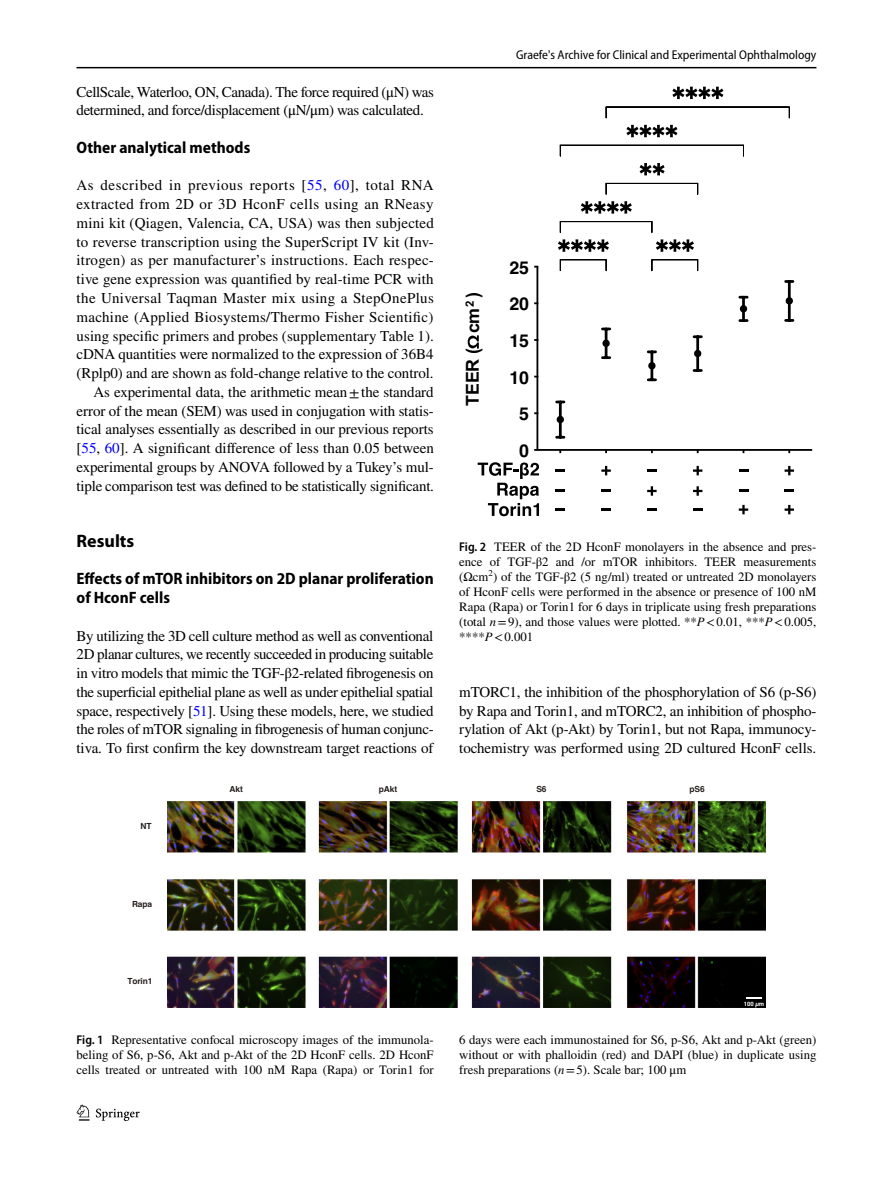
<style>
.page{position:relative;width:893px;height:1187px;background:#fff}
.page>*{position:absolute;margin:0;border:0;box-sizing:border-box;transform-origin:0 0}
.t1{font:700 18px "Myriad Pro";color:#000}
.t2{font:17.85px "Helvetica Bold 2";color:#000}
.t3{font:700 17.85px "Arial";letter-spacing:-.015em;color:#000}
.t4{font:700 semi-condensed 16.5px/18.8px "Myriad Pro";color:#000}
.t5{font:15px/18.8px "STIX";letter-spacing:-.005em;color:#000;text-align:justify}
.t6{font:15px/18.8px "STIX";letter-spacing:-.025em;color:#000}
.t7{font:12.75px/15px "STIX";color:#000;text-align:justify}
.t8{font:semi-condensed 12.75px "Myriad Pro";color:#000}
.t9{font:700 8.4px "Helvetica";letter-spacing:-.02em;color:#251e1c}
.t10{font:700 6px "Helvetica";color:#fff}
.s1{color:#00f}
.s2{font-family:"Myriad Pro";font-weight:600;font-stretch:semi-condensed}
.s3{font-style:italic}
</style>
<div class="page">
<hr style="left:77px;top:67px;width:739px;height:1px;background:#000">
<svg style="left:77px;top:1104px;width:12px;height:16px"></svg>
<svg style="left:96px;top:1108px;width:44px;height:12px"></svg>
<img style="left:167px;top:801px;width:598px;height:206px">
<svg style="left:746px;top:997px;width:16px;height:1px"></svg>
<svg style="left:468px;top:335px;width:11px;height:13px"></svg>
<svg style="left:601px;top:466px;width:10px;height:9px"></svg>
<svg style="left:647px;top:486px;width:10px;height:9px"></svg>
<svg style="left:693px;top:486px;width:9px;height:9px"></svg>
<svg style="left:556px;top:469px;width:9px;height:2px"></svg>
<svg style="left:556px;top:490px;width:9px;height:2px"></svg>
<svg style="left:601px;top:490px;width:10px;height:2px"></svg>
<svg style="left:647px;top:469px;width:10px;height:2px"></svg>
<svg style="left:739px;top:505px;width:9px;height:9px"></svg>
<svg style="left:556px;top:508px;width:9px;height:2px"></svg>
<svg style="left:601px;top:508px;width:10px;height:2px"></svg>
<svg style="left:693px;top:466px;width:9px;height:9px"></svg>
<svg style="left:647px;top:508px;width:10px;height:2px"></svg>
<svg style="left:739px;top:469px;width:9px;height:2px"></svg>
<svg style="left:739px;top:490px;width:9px;height:2px"></svg>
<svg style="left:785px;top:490px;width:9px;height:2px"></svg>
<svg style="left:785px;top:466px;width:9px;height:9px"></svg>
<svg style="left:785px;top:505px;width:9px;height:9px"></svg>
<svg style="left:693px;top:508px;width:9px;height:2px"></svg>
<svg style="left:478px;top:462px;width:61px;height:54px"></svg>
<hr style="left:537px;top:449px;width:275px;height:2px;background:#000">
<hr style="left:536px;top:266px;width:2px;height:184px;background:#000">
<svg style="left:556px;top:415px;width:8px;height:8px"></svg>
<svg style="left:602px;top:339px;width:8px;height:8px"></svg>
<svg style="left:648px;top:362px;width:8px;height:8px"></svg>
<svg style="left:694px;top:349px;width:8px;height:8px"></svg>
<svg style="left:739px;top:305px;width:8px;height:7px"></svg>
<svg style="left:557px;top:400px;width:7px;height:3px"></svg>
<hr style="left:559px;top:402px;width:3px;height:35px;background:#000">
<svg style="left:602px;top:327px;width:8px;height:3px"></svg>
<hr style="left:605px;top:329px;width:2px;height:28px;background:#000">
<svg style="left:602px;top:356px;width:8px;height:3px"></svg>
<svg style="left:648px;top:350px;width:8px;height:3px"></svg>
<hr style="left:650px;top:352px;width:3px;height:28px;background:#000">
<svg style="left:648px;top:378px;width:8px;height:3px"></svg>
<svg style="left:694px;top:335px;width:7px;height:3px"></svg>
<hr style="left:696px;top:337px;width:3px;height:33px;background:#000">
<svg style="left:694px;top:369px;width:7px;height:3px"></svg>
<hr style="left:742px;top:297px;width:3px;height:23px;background:#000">
<svg style="left:740px;top:319px;width:7px;height:3px"></svg>
<svg style="left:786px;top:280px;width:7px;height:3px"></svg>
<hr style="left:788px;top:281px;width:3px;height:39px;background:#000">
<svg style="left:786px;top:319px;width:7px;height:3px"></svg>
<svg style="left:785px;top:297px;width:8px;height:8px"></svg>
<svg style="left:559px;top:259px;width:48px;height:12px"></svg>
<svg style="left:558px;top:239px;width:51px;height:13px"></svg>
<svg style="left:559px;top:221px;width:94px;height:12px"></svg>
<svg style="left:581px;top:201px;width:51px;height:12px"></svg>
<svg style="left:559px;top:144px;width:185px;height:13px"></svg>
<svg style="left:626px;top:125px;width:51px;height:12px"></svg>
<svg style="left:605px;top:182px;width:94px;height:13px"></svg>
<svg style="left:640px;top:163px;width:25px;height:12px"></svg>
<svg style="left:605px;top:106px;width:185px;height:13px"></svg>
<svg style="left:672px;top:87px;width:51px;height:12px"></svg>
<svg style="left:651px;top:259px;width:48px;height:12px"></svg>
<svg style="left:656px;top:239px;width:38px;height:13px"></svg>
<p class="t6" style="left:77px;top:83px;width:359px">CellScale, Waterloo, ON, Canada). The force required (μN) was determined, and force/displacement (μN/μm) was calculated.</p>
<p class="t4" style="left:77px;top:138px;width:175px">Other analytical methods</p>
<p class="t5" style="left:77px;top:177px;width:359px;text-align:right">As described in previous reports [<span class="s1">55</span>, <span class="s1">60</span>], total RNA extracted from 2D or 3D HconF cells using an RNeasy mini kit (Qiagen, Valencia, CA, USA) was then subjected to reverse transcription using the SuperScript IV kit (Inv&shy;itrogen) as per manufacturer’s instructions. Each respec&shy;tive gene expression was quantified by real-time PCR with the Universal Taqman Master mix using a StepOnePlus machine (Applied Biosystems/Thermo Fisher Scientific) using specific primers and probes (supplementary Table 1). cDNA quantities were normalized to the expression of 36B4 (Rplp0) and are shown as fold-change relative to the control.<br>As experimental data, the arithmetic mean±the standard error of the mean (SEM) was used in conjugation with statis&shy;tical analyses essentially as described in our previous reports [<span class="s1">55</span>, <span class="s1">60</span>]. A significant difference of less than 0.05 between experimental groups by ANOVA followed by a Tukey’s mul&shy;tiple comparison test was defined to be statistically significant.</p>
<p class="t1" style="left:77px;top:529px;width:59px">Results</p>
<p class="t4" style="left:77px;top:569px;width:359px">Effects of mTOR inhibitors on 2D planar proliferation of HconF cells</p>
<p class="t5" style="left:77px;top:627px;width:359px">By utilizing the 3D cell culture method as well as conventional 2D planar cultures, we recently succeeded in producing suitable in vitro models that mimic the TGF-β2-related fibrogenesis on the superficial epithelial plane as well as under epithelial spatial space, respectively [<span class="s1">51</span>]. Using these models, here, we studied the roles of mTOR signaling in fibrogenesis of human conjunc&shy;tiva. To first confirm the key downstream target reactions of</p>
<p class="t8" style="left:516px;top:48px;width:302px">Graefe's Archive for Clinical and Experimental Ophthalmology</p>
<p class="t3" style="left:460px;top:405px;width:115px;rotate:-90deg">TEER ( cm<sup>2</sup> )</p>
<p class="t2" style="left:509px;top:253px;width:21px">25</p>
<p class="t2" style="left:509px;top:289px;width:21px">20</p>
<p class="t2" style="left:509px;top:326px;width:21px">15</p>
<p class="t2" style="left:509px;top:363px;width:21px">10</p>
<p class="t2" style="left:519px;top:399px;width:11px">5</p>
<p class="t2" style="left:519px;top:436px;width:11px">0</p>
<p class="t7" style="left:459px;top:540px;width:359px"><span class="s2">Fig. 2</span> TEER of the 2D HconF monolayers in the absence and pres&shy;ence of TGF-β2 and /or mTOR inhibitors. TEER measurements (Ωcm<sup>2</sup>) of the TGF-β2 (5 ng/ml) treated or untreated 2D monolayers of HconF cells were performed in the absence or presence of 100 nM Rapa (Rapa) or Torin1 for 6 days in triplicate using fresh preparations (total <span class="s3">n</span>=9), and those values were plotted. **<span class="s3">P</span>&lt;0.01, ***<span class="s3">P</span>&lt;0.005, ****<span class="s3">P</span>&lt;0.001</p>
<p class="t5" style="left:459px;top:683px;width:359px">mTORC1, the inhibition of the phosphorylation of S6 (p-S6) by Rapa and Torin1, and mTORC2, an inhibition of phospho&shy;rylation of Akt (p-Akt) by Torin1, but not Rapa, immunocy&shy;tochemistry was performed using 2D cultured HconF cells.</p>
<p class="t9" style="left:141px;top:819px;width:13px">NT</p>
<p class="t9" style="left:132px;top:896px;width:22px">Rapa</p>
<p class="t9" style="left:128px;top:973px;width:26px">Torin1</p>
<p class="t9" style="left:229px;top:782px;width:15px">Akt</p>
<p class="t9" style="left:379px;top:782px;width:20px">pAkt</p>
<p class="t9" style="left:536px;top:782px;width:12px">S6</p>
<p class="t9" style="left:689px;top:782px;width:17px">pS6</p>
<p class="t10" style="left:744px;top:998px;width:22px">100 µm</p>
<p class="t7" style="left:77px;top:1032px;width:359px"><span class="s2">Fig. 1</span> Representative confocal microscopy images of the immunola&shy;beling of S6, p-S6, Akt and p-Akt of the 2D HconF cells. 2D HconF cells treated or untreated with 100 nM Rapa (Rapa) or Torin1 for</p>
<p class="t7" style="left:459px;top:1032px;width:359px">6 days were each immunostained for S6, p-S6, Akt and p-Akt (green) without or with phalloidin (red) and DAPI (blue) in duplicate using fresh preparations (<span class="s3">n</span>=5). Scale bar; 100 μm</p>
</div>
